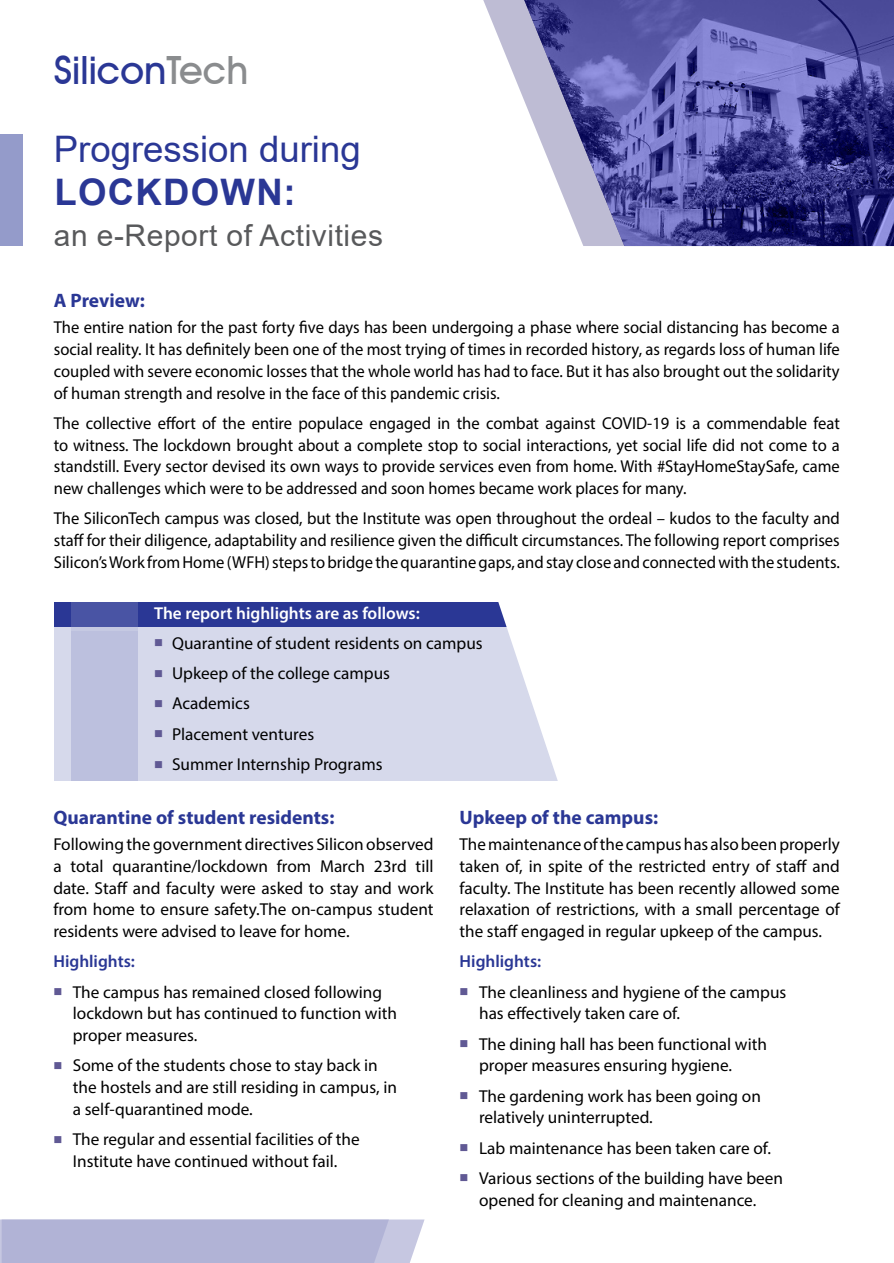
<style>
.page{position:relative;width:894px;height:1263px;background:#fff}
.page>*{position:absolute;margin:0;border:0;box-sizing:border-box;transform-origin:0 0}
.t1{font:500 38.85px "Avant Garde IT Cby BT";color:#2a3795}
.t2{font:36.6px "Arial";color:#2a3795}
.t3{font:700 36.6px "Arial";letter-spacing:.035em;color:#2a3795}
.t4{font:29.85px "Arial";letter-spacing:.02em;color:#58595b}
.t5{font:700 19.5px "Myriad Pro";color:#2a3795}
.t6{font:17.25px/21.8px "Myriad Pro";color:#000}
.t7{font:17.25px/21.8px "Myriad Pro";color:#000;text-align:justify;scale:.96 1}
.t8{font:600 17.25px "Myriad Pro";color:#fff}
.t9{font:600 17.25px "Myriad Pro";color:#2a3795}
.s1{color:#8a8c8e}
.s2{color:#605994}
</style>
<div class="page">
<div style="left:54px;top:627px;width:504px;height:154px;background:#d6d9eb"></div>
<div style="left:54px;top:602px;width:526px;height:25px;background:#2a3795"></div>
<div style="left:71px;top:627px;width:67px;height:154px;background:#bcc0de"></div>
<div style="left:0;top:135px;width:22px;height:111px;background:#949bca"></div>
<svg style="left:498px;top:602px;width:82px;height:179px;fill:#fff"></svg>
<svg style="left:0;top:1219px;width:425px;height:44px;background:#b4b6d8"></svg>
<svg style="left:483px;top:0;width:41px;height:100px"></svg>
<img style="left:524px;top:0;width:370px;height:246px">
<div style="left:71px;top:602px;width:67px;height:25px;background:#4954a4"></div>
<h1 class="t1" style="left:54px;top:46px;width:196px">Silicon<span class="s1">Tech</span></h1>
<h2 class="t2" style="left:54px;top:123px;width:308px">Progression during</h2>
<h2 class="t3" style="left:54px;top:167px;width:243px">LOCKDOWN:</h2>
<h3 class="t4" style="left:54px;top:215px;width:331px">an e-Report of Activities</h3>
<p class="t5" style="left:54px;top:288px;width:93px">A Preview:</p>
<p class="t7" style="left:54px;top:316px;width:820px">The entire nation for the past forty five days has been undergoing a phase where social distancing has become a social reality. It has definitely been one of the most trying of times in recorded history, as regards loss of human life coupled with severe economic losses that the whole world has had to face. But it has also brought out the solidarity of human strength and resolve in the face of this pandemic crisis.</p>
<p class="t7" style="left:54px;top:412px;width:820px">The collective effort of the entire populace engaged in the combat against COVID-19 is a commendable feat to witness. The lockdown brought about a complete stop to social interactions, yet social life did not come to a standstill. Every sector devised its own ways to provide services even from home. With #StayHomeStaySafe, came new challenges which were to be addressed and soon homes became work places for many.</p>
<p class="t7" style="left:54px;top:507px;width:820px">The SiliconTech campus was closed, but the Institute was open throughout the ordeal – kudos to the faculty and staff for their diligence, adaptability and resilience given the difficult circumstances. The following report comprises Silicon’s Work from Home (WFH) steps to bridge the quarantine gaps, and stay close and connected with the students.</p>
<p class="t8" style="left:154px;top:602px;width:267px">The report highlights are as follows:</p>
<p class="t6" style="left:154px;top:632px;width:330px"><span class="s2">■</span> Quarantine of student residents on campus</p>
<p class="t6" style="left:154px;top:662px;width:237px"><span class="s2">■</span> Upkeep of the college campus</p>
<p class="t6" style="left:154px;top:692px;width:97px"><span class="s2">■</span> Academics</p>
<p class="t6" style="left:154px;top:723px;width:162px"><span class="s2">■</span> Placement ventures</p>
<p class="t6" style="left:154px;top:753px;width:230px"><span class="s2">■</span> Summer Internship Programs</p>
<p class="t5" style="left:53px;top:805px;width:283px">Quarantine of student residents:</p>
<p class="t6" style="left:53px;top:833px;width:382px;text-align:justify">Following the government directives Silicon observed a total quarantine/lockdown from March 23rd till date. Staff and faculty were asked to stay and work from home to ensure safety.The on-campus student residents were advised to leave for home.</p>
<p class="t9" style="left:53px;top:950px;width:83px">Highlights:</p>
<p class="t6" style="left:73px;top:980px;width:326px;text-indent:-19px"><span class="s2">■</span> The campus has remained closed following lockdown but has continued to function with proper measures.</p>
<p class="t6" style="left:73px;top:1054px;width:326px;text-indent:-19px"><span class="s2">■</span> Some of the students chose to stay back in the hostels and are still residing in campus, in a self-quarantined mode.</p>
<p class="t6" style="left:53px;top:1128px;width:308px;text-align:center"><span class="s2">■</span> The regular and essential facilities of the<br>Institute have continued without fail.</p>
<p class="t5" style="left:460px;top:805px;width:200px">Upkeep of the campus:</p>
<p class="t6" style="left:460px;top:833px;width:382px;text-align:justify">The maintenance of the campus has also been properly taken of, in spite of the restricted entry of staff and faculty. The Institute has been recently allowed some relaxation of restrictions, with a small percentage of the staff engaged in regular upkeep of the campus.</p>
<p class="t9" style="left:460px;top:950px;width:83px">Highlights:</p>
<p class="t6" style="left:479px;top:980px;width:309px;text-indent:-19px"><span class="s2">■</span> The cleanliness and hygiene of the campus has effectively taken care of.</p>
<p class="t6" style="left:479px;top:1032px;width:289px;text-indent:-19px"><span class="s2">■</span> The dining hall has been functional with proper measures ensuring hygiene.</p>
<p class="t6" style="left:479px;top:1084px;width:283px;text-indent:-19px"><span class="s2">■</span> The gardening work has been going on relatively uninterrupted.</p>
<p class="t6" style="left:460px;top:1136px;width:313px"><span class="s2">■</span> Lab maintenance has been taken care of.</p>
<p class="t6" style="left:460px;top:1167px;width:325px;text-align:center"><span class="s2">■</span> Various sections of the building have been opened for cleaning and maintenance.</p>
</div>
